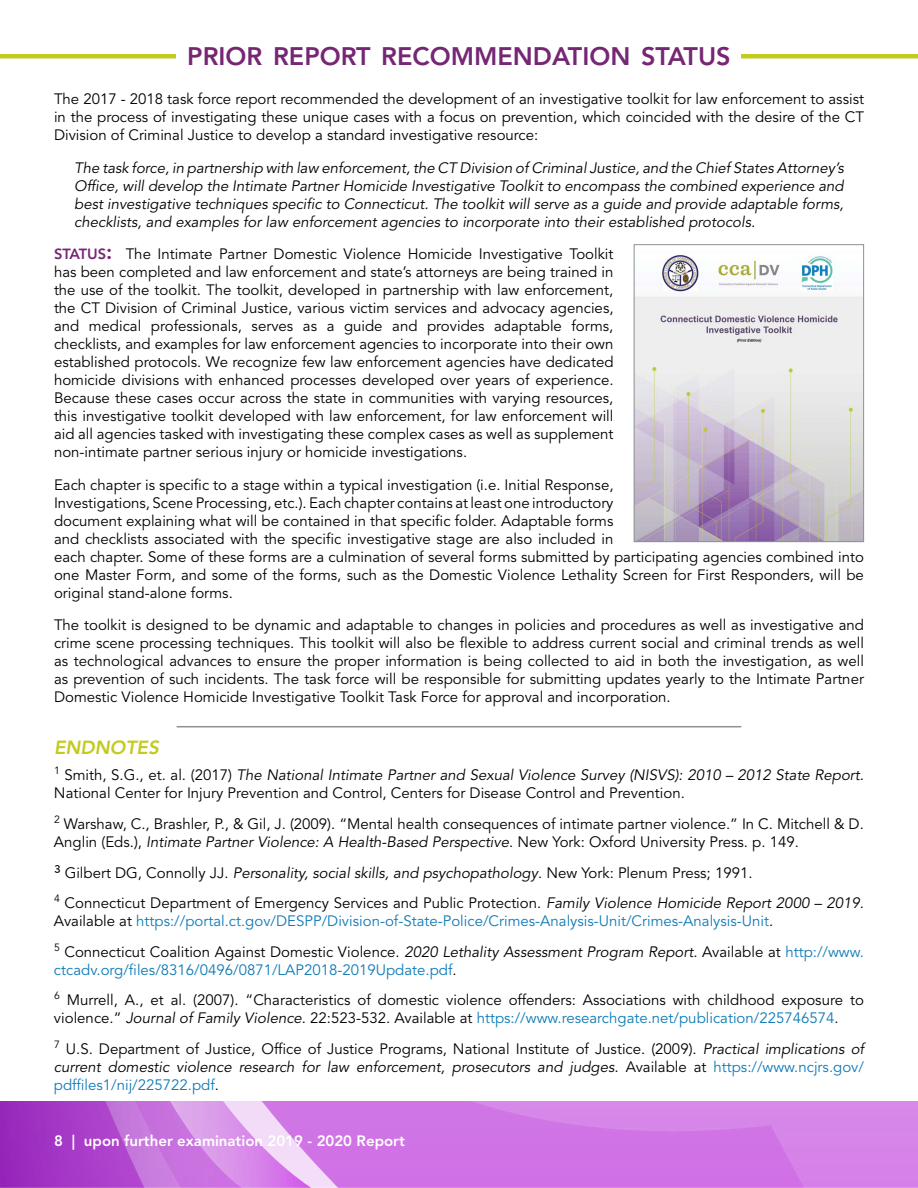
<style>
.page{position:relative;width:918px;height:1188px;background:#fff}
.page>*{position:absolute;margin:0;border:0;box-sizing:border-box;transform-origin:0 0}
.t1{font:800 25.2px "Avenir LT Std";color:#762774}
.t2{font:italic 800 18.9px "Avenir LT Std";color:#c2cb20}
.t3{font:15px/18px "Avenir LT Std";color:#000}
.t4{font:italic 15px/18px "Avenir LT Std";color:#000;text-align:justify}
.t5{font:15px/30.6px "Avenir LT Std";color:#0f7bb7}
.t6{font:800 15px "Avenir LT Std";color:#fff}
.s1{font-weight:800;font-size:14.7px;color:#762774}
.s2{font-weight:800;font-size:21px;color:#762774}
.s3{font-style:italic}
.s4{font-size:18px}
.s5{color:#000}
.s6{font-style:italic;color:#000}
.s7{color:#0f7bb7}
.s8{font-style:normal}
.s9{font-style:normal;color:#0f7bb7}
</style>
<div class="page">
<img style="left:0;top:1102px;width:918px;height:86px">
<div style="left:0;top:54px;width:918px;height:5px;background:#c2cb20"></div>
<div style="left:177px;top:38px;width:564px;height:32px;background:#fff"></div>
<img style="left:636px;top:254px;width:226px;height:286px">
<div style="left:634px;top:244px;width:230px;height:298px;border:1px solid #8b9290"></div>
<hr style="left:177px;top:726px;width:564px;height:1px;background:#8b9290">
<h1 class="t1" style="left:187px;top:41px;width:545px">PRIOR REPORT RECOMMENDATION STATUS</h1>
<p class="t3" style="left:54px;top:91px;width:812px;text-align:justify">The 2017 - 2018 task force report recommended the development of an investigative toolkit for law enforcement to assist in the process of investigating these unique cases with a focus on prevention, which coincided with the desire of the CT Division of Criminal Justice to develop a standard investigative resource:</p>
<p class="t4" style="left:74px;top:159px;width:771px">The task force, in partnership with law enforcement, the CT Division of Criminal Justice, and the Chief States Attorney’s Office, will develop the Intimate Partner Homicide Investigative Toolkit to encompass the combined experience and best investigative techniques specific to Connecticut. The toolkit will serve as a guide and provide adaptable forms, checklists, and examples for law enforcement agencies to incorporate into their established protocols.</p>
<p class="t3" style="left:54px;top:245px;width:561px;text-align:justify"><span class="s1">STATUS</span><span class="s2">:</span> The Intimate Partner Domestic Violence Homicide Investigative Toolkit has been completed and law enforcement and state’s attorneys are being trained in the use of the toolkit. The toolkit, developed in partnership with law enforcement, the CT Division of Criminal Justice, various victim services and advocacy agencies, and medical professionals, serves as a guide and provides adaptable forms, checklists, and examples for law enforcement agencies to incorporate into their own established protocols. We recognize few law enforcement agencies have dedicated homicide divisions with enhanced processes developed over years of experience.<br>Because these cases occur across the state in communities with varying resources, this investigative toolkit developed with law enforcement, for law enforcement will aid all agencies tasked with investigating these complex cases as well as supplement non-intimate partner serious injury or homicide investigations.</p>
<p class="t3" style="left:54px;top:476px;width:812px">Each chapter is specific to a stage within a typical investigation (i.e. Initial Response,<br>Investigations, Scene Processing, etc.). Each chapter contains at least one introductory<br>document explaining what will be contained in that specific folder. Adaptable forms<br>and checklists associated with the specific investigative stage are also included in<br>each chapter. Some of these forms are a culmination of several forms submitted by participating agencies combined into one Master Form, and some of the forms, such as the Domestic Violence Lethality Screen for First Responders, will be original stand-alone forms.</p>
<p class="t3" style="left:54px;top:616px;width:812px;text-align:justify">The toolkit is designed to be dynamic and adaptable to changes in policies and procedures as well as investigative and crime scene processing techniques. This toolkit will also be flexible to address current social and criminal trends as well as technological advances to ensure the proper information is being collected to aid in both the investigation, as well as prevention of such incidents. The task force will be responsible for submitting updates yearly to the Intimate Partner Domestic Violence Homicide Investigative Toolkit Task Force for approval and incorporation.</p>
<p class="t2" style="left:54px;top:737px;width:106px">ENDNOTES</p>
<p class="t3" style="left:54px;top:767px;width:812px"><sup>1</sup> Smith, S.G., et. al. (2017) <span class="s3">The National Intimate Partner and Sexual Violence Survey (NISVS): 2010 – 2012 State Report.<br></span>National Center for Injury Prevention and Control, Centers for Disease Control and Prevention.</p>
<p class="t3" style="left:54px;top:815px;width:811px"><sup>2</sup> Warshaw, C., Brashler, P., &amp; Gil, J. (2009). “Mental health consequences of intimate partner violence.” In C. Mitchell &amp; D.<br>Anglin (Eds.), <span class="s3">Intimate Partner Violence: A Health-Based Perspective</span>. New York: Oxford University Press. p. 149.</p>
<p class="t3" style="left:54px;top:858px;width:811px;line-height:30.6px"><span class="s4">³</span> Gilbert DG, Connolly JJ. <span class="s3">Personality, social skills, and psychopathology</span>. New York: Plenum Press; 1991.<br><sup>4</sup> Connecticut Department of Emergency Services and Public Protection. <span class="s3">Family Violence Homicide Report 2000 – 2019</span>.</p>
<p class="t5" style="left:54px;top:906px;width:811px"><span class="s5">Available at</span> https://portal.ct.gov/DESPP/Division-of-State-Police/Crimes-Analysis-Unit/Crimes-Analysis-Unit<span class="s5">.<br></span><sup>5</sup> <span class="s5">Connecticut Coalition Against Domestic Violence.</span> <span class="s6">2020 Lethality Assessment Program Report</span><span class="s5">. Available at</span> http://www.</p>
<p class="t3" style="left:54px;top:955px;width:811px;line-height:30.6px"><span class="s7">ctcadv.org/files/8316/0496/0871/LAP2018-2019Update.pdf</span>.<br><sup>6</sup> Murrell, A., et al. (2007). “Characteristics of domestic violence offenders: Associations with childhood exposure to</p>
<p class="t3" style="left:54px;top:1003px;width:812px;line-height:30.6px">violence.” <span class="s3">Journal of Family Violence</span>. 22:523-532. Available at <span class="s7">https://www.researchgate.net/publication/225746574</span>.<br><sup>7</sup> U.S. Department of Justice, Office of Justice Programs, National Institute of Justice. (2009). <span class="s3">Practical implications of</span></p>
<p class="t4" style="left:54px;top:1058px;width:812px">current domestic violence research for law enforcement, prosecutors and judges. <span class="s8">Available at</span> <span class="s9">https://www.ncjrs.gov/ pdffiles1/nij/225722.pdf</span><span class="s8">.</span></p>
<p class="t6" style="left:54px;top:1132px;width:352px">8 | upon further examination 2019 - 2020 Report</p>
</div>
